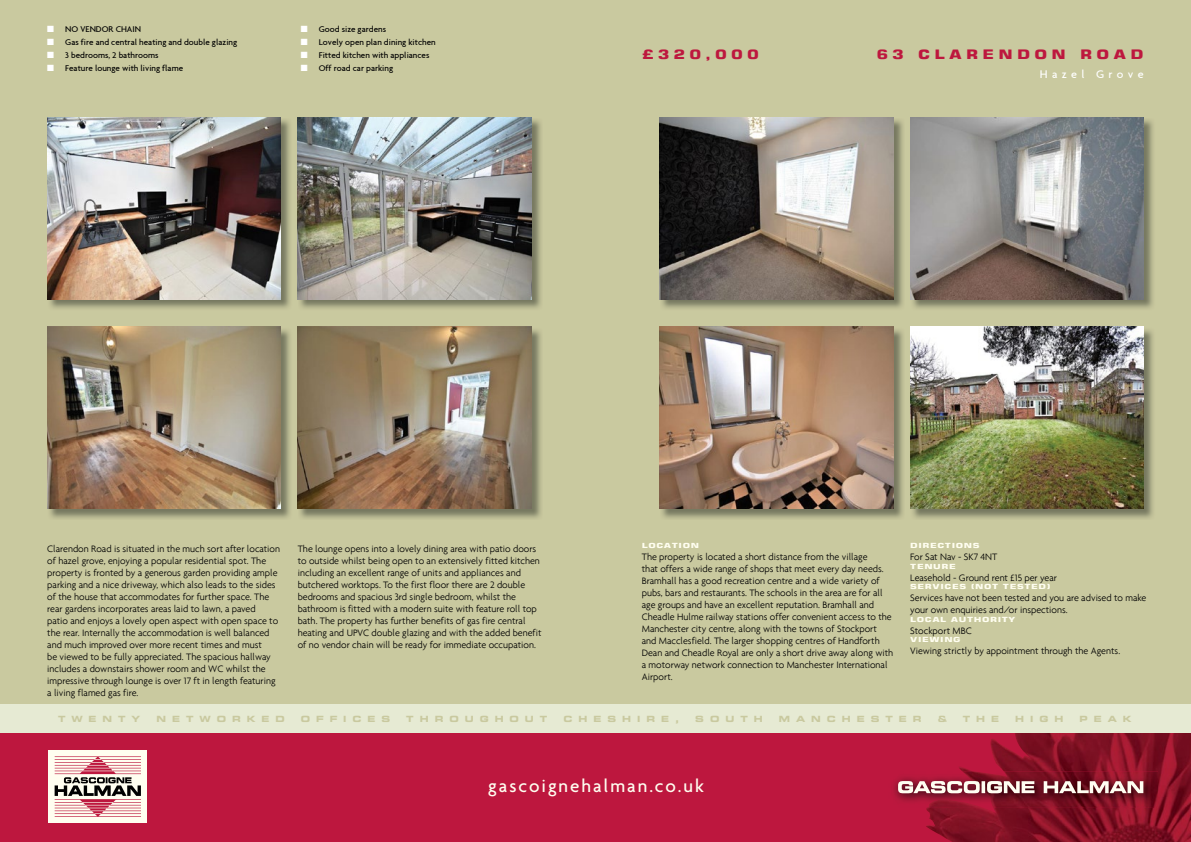
<style>
.page{position:relative;width:1191px;height:842px;background:#fff}
.page>*{position:absolute;margin:0;border:0;box-sizing:border-box;transform-origin:0 0}
.t1{font:500 19px "Agenda";letter-spacing:.1em;color:#fffef0}
.t2{font:700 13px "Square 721 BT";letter-spacing:.255em;color:#bd173e;scale:1.3 1}
.t3{font:500 12px "Agenda";letter-spacing:.36em;color:#fff}
.t4{font:300 10px/12px "Agenda";color:#000}
.t5{font:500 9px "Agenda";color:#000}
.t6{font:700 expanded 8.5px "Square 721 BT";letter-spacing:.705em;color:#c9c99f}
.t7{font:700 7px "Square 721 BT";letter-spacing:.06em;color:#fffef0;scale:1.4 1}
.s1{color:#fff}
</style>
<div class="page">
<div style="left:0;top:723px;width:1191px;height:119px;background:#bd173e"></div>
<img style="left:926px;top:733px;width:254px;height:93px">
<img style="left:894px;top:777px;width:32px;height:25px">
<img style="left:926px;top:771px;width:232px;height:37px">
<svg style="left:898px;top:781px;width:81px;height:12px"></svg>
<svg style="left:981px;top:781px;width:4px;height:12px"></svg>
<svg style="left:987px;top:781px;width:47px;height:12px"></svg>
<svg style="left:1043px;top:781px;width:100px;height:12px"></svg>
<div style="left:0;top:0;width:1191px;height:706px;background:#c9c99f"></div>
<div style="left:0;top:705px;width:1191px;height:28px;background:#e6ead3"></div>
<div style="left:49px;top:750px;width:98px;height:73px;background:#fffef0"></div>
<svg style="left:55px;top:756px;width:86px;height:61px"></svg>
<img style="left:48px;top:119px;width:242px;height:190px">
<img style="left:47px;top:118px;width:234px;height:181px">
<img style="left:298px;top:118px;width:243px;height:191px">
<img style="left:298px;top:118px;width:233px;height:181px">
<img style="left:48px;top:329px;width:242px;height:190px">
<img style="left:47px;top:327px;width:234px;height:181px">
<img style="left:298px;top:328px;width:243px;height:191px">
<img style="left:298px;top:327px;width:233px;height:181px">
<img style="left:911px;top:118px;width:242px;height:191px">
<img style="left:910px;top:118px;width:233px;height:181px">
<img style="left:660px;top:118px;width:243px;height:191px">
<img style="left:660px;top:118px;width:233px;height:181px">
<img style="left:911px;top:328px;width:242px;height:191px">
<img style="left:910px;top:327px;width:233px;height:181px">
<img style="left:660px;top:328px;width:243px;height:191px">
<img style="left:660px;top:327px;width:233px;height:181px">
<p class="t5" style="left:47px;top:24px;width:95px"><span class="s1">■</span> NO VENDOR CHAIN</p>
<p class="t5" style="left:47px;top:37px;width:191px"><span class="s1">■</span> Gas fire and central heating and double glazing</p>
<p class="t5" style="left:47px;top:50px;width:113px"><span class="s1">■</span> 3 bedrooms, 2 bathrooms</p>
<p class="t5" style="left:47px;top:63px;width:137px"><span class="s1">■</span> Feature lounge with living flame</p>
<p class="t5" style="left:301px;top:24px;width:87px"><span class="s1">■</span> Good size gardens</p>
<p class="t5" style="left:301px;top:37px;width:136px"><span class="s1">■</span> Lovely open plan dining kitchen</p>
<p class="t5" style="left:301px;top:50px;width:130px"><span class="s1">■</span> Fitted kitchen with appliances</p>
<p class="t5" style="left:301px;top:63px;width:94px"><span class="s1">■</span> Off road car parking</p>
<h2 class="t2" style="left:642px;top:47px;width:91px">£320,000</h2>
<h2 class="t2" style="left:876px;top:47px;width:207px">63 CLARENDON ROAD</h2>
<p class="t3" style="left:1040px;top:67px;width:105px">Hazel Grove</p>
<p class="t4" style="left:47px;top:543px;width:234px">Clarendon Road is situated in the much sort after location of hazel grove, enjoying a popular residential spot. The property is fronted by a generous garden providing ample parking and a nice driveway, which also leads to the sides of the house that accommodates for further space. The rear gardens incorporates areas laid to lawn, a paved<br>patio and enjoys a lovely open aspect with open space to the rear. Internally the accommodation is well balanced and much improved over more recent times and must<br>be viewed to be fully appreciated. The spacious hallway includes a downstairs shower room and WC whilst the impressive through lounge is over 17 ft in length featuring a living flamed gas fire.</p>
<p class="t4" style="left:298px;top:543px;width:245px">The lounge opens into a lovely dining area with patio doors to outside whilst being open to an extensively fitted kitchen including an excellent range of units and appliances and butchered worktops. To the first floor there are 2 double bedrooms and spacious 3rd single bedroom, whilst the bathroom is fitted with a modern suite with feature roll top bath. The property has further benefits of gas fire central heating and UPVC double glazing and with the added benefit of no vendor chain will be ready for immediate occupation.</p>
<p class="t7" style="left:642px;top:542px;width:42px">LOCATION</p>
<p class="t4" style="left:642px;top:551px;width:253px">The property is located a short distance from the village<br>that offers a wide range of shops that meet every day needs.<br>Bramhall has a good recreation centre and a wide variety of pubs, bars and restaurants. The schools in the area are for all age groups and have an excellent reputation. Bramhall and Cheadle Hulme railway stations offer convenient access to the Manchester city centre, along with the towns of Stockport and Macclesfield. The larger shopping centres of Handforth Dean and Cheadle Royal are only a short drive away along with a motorway network connection to Manchester International Airport.</p>
<p class="t7" style="left:910px;top:542px;width:51px">DIRECTIONS</p>
<p class="t4" style="left:910px;top:551px;width:89px">For Sat Nav - SK7 4NT</p>
<p class="t7" style="left:910px;top:562px;width:34px">TENURE</p>
<p class="t4" style="left:910px;top:571px;width:148px">Leasehold - Ground rent £15 per year</p>
<p class="t7" style="left:910px;top:582px;width:102px">SERVICES (NOT TESTED)</p>
<p class="t4" style="left:910px;top:592px;width:238px">Services have not been tested and you are advised to make your own enquiries and/or inspections.</p>
<p class="t7" style="left:910px;top:615px;width:77px">LOCAL AUTHORITY</p>
<p class="t4" style="left:910px;top:624px;width:63px">Stockport MBC</p>
<p class="t7" style="left:910px;top:635px;width:37px">VIEWING</p>
<p class="t4" style="left:910px;top:645px;width:211px">Viewing strictly by appointment through the Agents.</p>
<p class="t6" style="left:58px;top:714px;width:84px">TWENTY</p>
<p class="t6" style="left:156px;top:714px;width:130px">NETWORKED</p>
<p class="t6" style="left:301px;top:714px;width:91px">OFFICES</p>
<p class="t6" style="left:406px;top:714px;width:143px">THROUGHOUT</p>
<p class="t6" style="left:563px;top:714px;width:117px">CHESHIRE,</p>
<p class="t6" style="left:695px;top:714px;width:69px">SOUTH</p>
<p class="t6" style="left:779px;top:714px;width:144px">MANCHESTER</p>
<p class="t6" style="left:937px;top:714px;width:10px">&amp;</p>
<p class="t6" style="left:962px;top:714px;width:38px">THE</p>
<p class="t6" style="left:1015px;top:714px;width:50px">HIGH</p>
<p class="t6" style="left:1079px;top:714px;width:54px">PEAK</p>
<h1 class="t1" style="left:488px;top:774px;width:217px">gascoignehalman.co.uk</h1>
</div>
